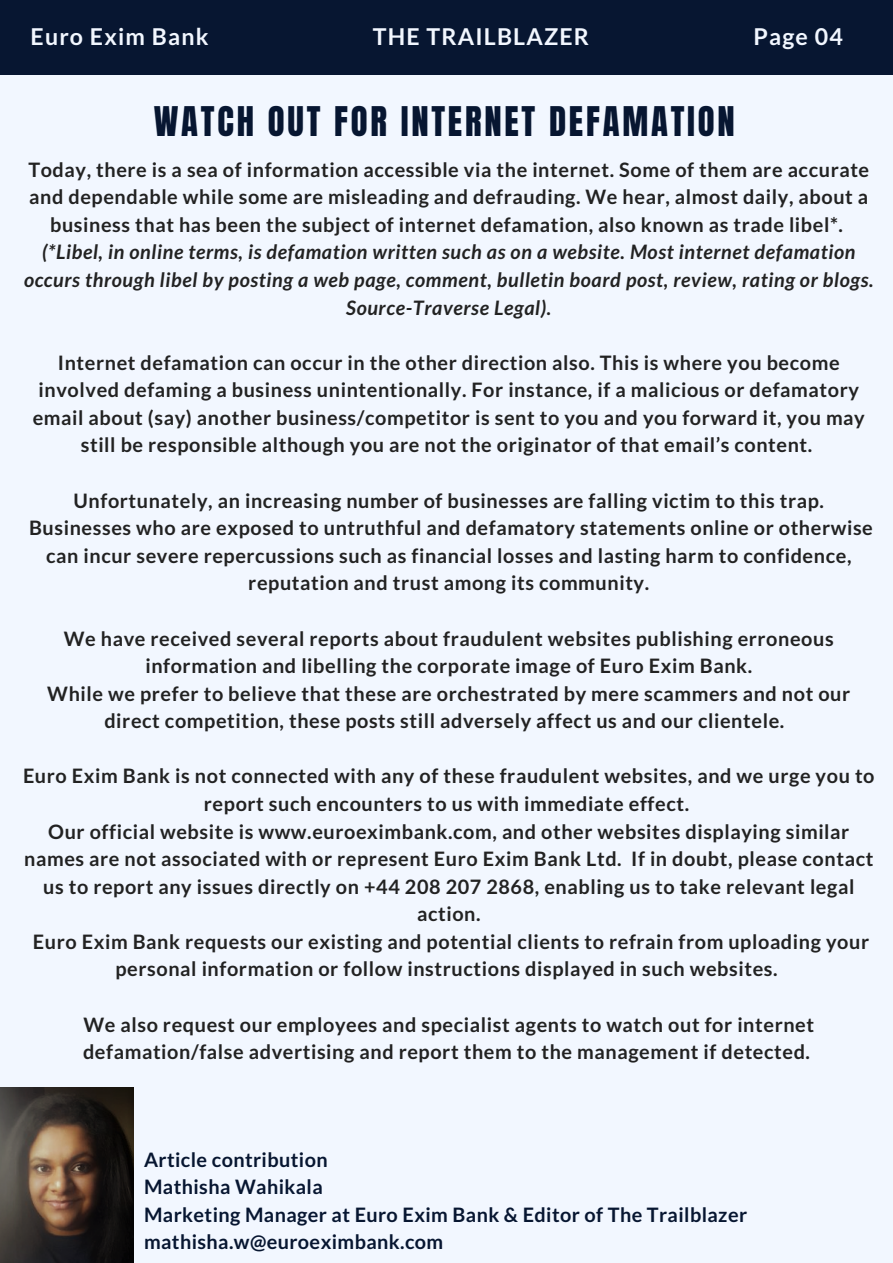
<style>
.page{position:relative;width:893px;height:1263px;background:#fff}
.page>*{position:absolute;margin:0;border:0;box-sizing:border-box;transform-origin:0 0}
.t1{font:34.72px "Anton";letter-spacing:.08em;color:#071631}
.t2{font:700 23.17px "Lato";letter-spacing:.05em;color:#f2f7ff}
.t3{font:700 19.88px/27.6px "Lato";letter-spacing:.03em;color:#222;text-align:center}
.t4{font:italic 700 19.88px/27.6px "Lato";letter-spacing:.03em;color:#222;text-align:center}
.t5{font:700 19.88px/27.6px "Lato";letter-spacing:.02em;color:#071631}
</style>
<div class="page">
<div style="left:0;top:0;width:893px;height:76px;background:#071631"></div>
<div style="left:0;top:75px;width:893px;height:1188px;background:#f2f7ff"></div>
<img style="left:0;top:1088px;width:134px;height:175px">
<p class="t2" style="left:31px;top:22px;width:179px">Euro Exim Bank</p>
<p class="t2" style="left:373px;top:22px;width:218px">THE TRAILBLAZER</p>
<p class="t2" style="left:753px;top:22px;width:91px">Page 04</p>
<h1 class="t1" style="left:154px;top:96px;width:583px">WATCH OUT FOR INTERNET DEFAMATION</h1>
<p class="t3" style="left:28px;top:155px;width:842px">Today, there is a sea of information accessible via the internet. Some of them are accurate and dependable while some are misleading and defrauding. We hear, almost daily, about a business that has been the subject of internet defamation, also known as trade libel*.</p>
<p class="t4" style="left:24px;top:238px;width:851px">(*Libel, in online terms, is defamation written such as on a website. Most internet defamation occurs through libel by posting a web page, comment, bulletin board post, review, rating or blogs.<br>Source-Traverse Legal).</p>
<p class="t3" style="left:33px;top:348px;width:834px">Internet defamation can occur in the other direction also. This is where you become involved defaming a business unintentionally. For instance, if a malicious or defamatory email about (say) another business/competitor is sent to you and you forward it, you may still be responsible although you are not the originator of that email’s content.</p>
<p class="t3" style="left:29px;top:486px;width:845px">Unfortunately, an increasing number of businesses are falling victim to this trap.<br>Businesses who are exposed to untruthful and defamatory statements online or otherwise can incur severe repercussions such as financial losses and lasting harm to confidence, reputation and trust among its community.</p>
<p class="t3" style="left:47px;top:624px;width:804px">We have received several reports about fraudulent websites publishing erroneous information and libelling the corporate image of Euro Exim Bank.<br>While we prefer to believe that these are orchestrated by mere scammers and not our direct competition, these posts still adversely affect us and our clientele.</p>
<p class="t3" style="left:23px;top:762px;width:853px">Euro Exim Bank is not connected with any of these fraudulent websites, and we urge you to report such encounters to us with immediate effect.<br>Our official website is www.euroeximbank.com, and other websites displaying similar names are not associated with or represent Euro Exim Bank Ltd. If in doubt, please contact us to report any issues directly on +44 208 207 2868, enabling us to take relevant legal action.<br>Euro Exim Bank requests our existing and potential clients to refrain from uploading your personal information or follow instructions displayed in such websites.</p>
<p class="t3" style="left:83px;top:1010px;width:733px;text-align:left">We also request our employees and specialist agents to watch out for internet defamation/false advertising and report them to the management if detected.</p>
<p class="t5" style="left:144px;top:1145px;width:604px">Article contribution<br>Mathisha Wahikala<br>Marketing Manager at Euro Exim Bank &amp; Editor of The Trailblazer mathisha.w@euroeximbank.com</p>
</div>
